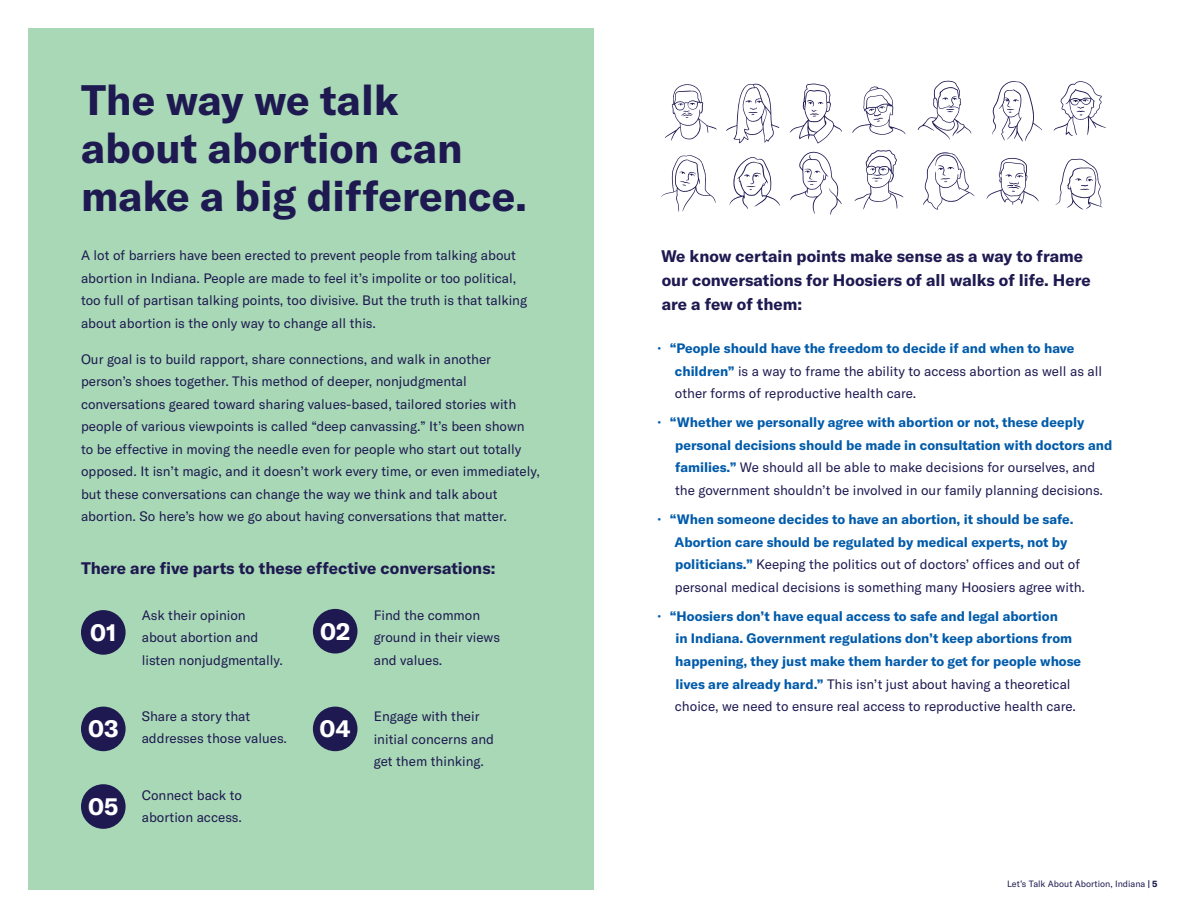
<style>
.page{position:relative;width:1188px;height:918px;background:#fff}
.page>*{position:absolute;margin:0;border:0;box-sizing:border-box;transform-origin:0 0}
.t1{font:700 42px/48px "GT America";color:#1e1951}
.t2{font:700 24px "GT America";color:#fff}
.t3{font:700 16.5px/24px "GT America";color:#1e1951}
.t4{font:13.5px/22.5px "GT America";color:#1e1951}
.t5{font:700 13.5px/22.5px "GT America";color:#005baa}
.t6{font:9px "GT America";color:#1e1951}
.s1{color:#005baa}
.s2{font-weight:700;color:#005baa}
.s3{font-weight:400}
.s4{font-weight:400;color:#1e1951}
.s5{font-weight:700}
</style>
<div class="page">
<div style="left:28px;top:28px;width:566px;height:862px;background:#a8d8b5"></div>
<svg style="left:852px;top:86px;width:54px;height:49px"></svg>
<svg style="left:918px;top:81px;width:53px;height:59px"></svg>
<svg style="left:665px;top:84px;width:52px;height:57px"></svg>
<svg style="left:726px;top:83px;width:53px;height:60px"></svg>
<svg style="left:992px;top:81px;width:50px;height:61px"></svg>
<svg style="left:1054px;top:81px;width:52px;height:55px"></svg>
<svg style="left:923px;top:152px;width:52px;height:58px"></svg>
<svg style="left:730px;top:157px;width:50px;height:52px"></svg>
<svg style="left:661px;top:155px;width:55px;height:57px"></svg>
<svg style="left:790px;top:83px;width:52px;height:132px"></svg>
<svg style="left:854px;top:150px;width:50px;height:59px"></svg>
<svg style="left:1055px;top:158px;width:48px;height:52px"></svg>
<svg style="left:987px;top:158px;width:52px;height:47px"></svg>
<div style="left:81px;top:610px;width:45px;height:45px;background:#1e1951;border-radius:50%"></div>
<div style="left:313px;top:609px;width:44px;height:45px;background:#1e1951;border-radius:50%"></div>
<div style="left:81px;top:707px;width:45px;height:44px;background:#1e1951;border-radius:50%"></div>
<div style="left:313px;top:707px;width:44px;height:44px;background:#1e1951;border-radius:50%"></div>
<div style="left:81px;top:784px;width:45px;height:45px;background:#1e1951;border-radius:50%"></div>
<h1 class="t1" style="left:81px;top:75px;width:447px">The way we talk<br>about abortion can make a big difference.</h1>
<p class="t4" style="left:81px;top:244px;width:448px">A lot of barriers have been erected to prevent people from talking about abortion in Indiana. People are made to feel it’s impolite or too political, too full of partisan talking points, too divisive. But the truth is that talking about abortion is the only way to change all this.</p>
<p class="t4" style="left:81px;top:348px;width:460px">Our goal is to build rapport, share connections, and walk in another person’s shoes together. This method of deeper, nonjudgmental conversations geared toward sharing values-based, tailored stories with people of various viewpoints is called “deep canvassing.” It’s been shown to be effective in moving the needle even for people who start out totally opposed. It isn’t magic, and it doesn’t work every time, or even immediately, but these conversations can change the way we think and talk about abortion. So here’s how we go about having conversations that matter.</p>
<p class="t3" style="left:81px;top:556px;width:416px">There are five parts to these effective conversations:</p>
<p class="t4" style="left:142px;top:604px;width:143px">Ask their opinion about abortion and listen nonjudgmentally.</p>
<p class="t4" style="left:374px;top:604px;width:128px">Find the common ground in their views and values.</p>
<h2 class="t2" style="left:90px;top:617px;width:28px">01</h2>
<h2 class="t2" style="left:320px;top:616px;width:32px">02</h2>
<p class="t4" style="left:142px;top:705px;width:147px">Share a story that addresses those values.</p>
<h2 class="t2" style="left:88px;top:714px;width:32px">03</h2>
<h2 class="t2" style="left:319px;top:714px;width:33px">04</h2>
<h2 class="t2" style="left:88px;top:791px;width:32px">05</h2>
<p class="t4" style="left:142px;top:784px;width:102px">Connect back to abortion access.</p>
<p class="t4" style="left:374px;top:705px;width:122px">Engage with their initial concerns and get them thinking.</p>
<p class="t3" style="left:661px;top:244px;width:431px">We know certain points make sense as a way to frame our conversations for Hoosiers of all walks of life. Here are a few of them:</p>
<p class="t4" style="left:675px;top:337px;width:429px;text-indent:-18px"><span class="s1">•</span> <span class="s2">“People should have the freedom to decide if and when to have children”</span> is a way to frame the ability to access abortion as well as all other forms of reproductive health care.</p>
<p class="t5" style="left:675px;top:411px;width:439px;text-indent:-18px"><span class="s3">•</span> “Whether we personally agree with abortion or not, these deeply personal decisions should be made in consultation with doctors and families.” <span class="s4">We should all be able to make decisions for ourselves, and the government shouldn’t be involved in our family planning decisions.</span></p>
<p class="t5" style="left:674px;top:508px;width:412px;text-indent:-17px"><span class="s3">•</span> “When someone decides to have an abortion, it should be safe.<br>Abortion care should be regulated by medical experts, not by politicians.” <span class="s4">Keeping the politics out of doctors’ offices and out of personal medical decisions is something many Hoosiers agree with.</span></p>
<p class="t5" style="left:675px;top:605px;width:408px;text-indent:-18px"><span class="s3">•</span> “Hoosiers don’t have equal access to safe and legal abortion<br>in Indiana. Government regulations don’t keep abortions from happening, they just make them harder to get for people whose lives are already hard.” <span class="s4">This isn’t just about having a theoretical choice, we need to ensure real access to reproductive health care.</span></p>
<p class="t6" style="left:1007px;top:879px;width:152px">Let’s Talk About Abortion, Indiana <span class="s5">| 5</span></p>
</div>
